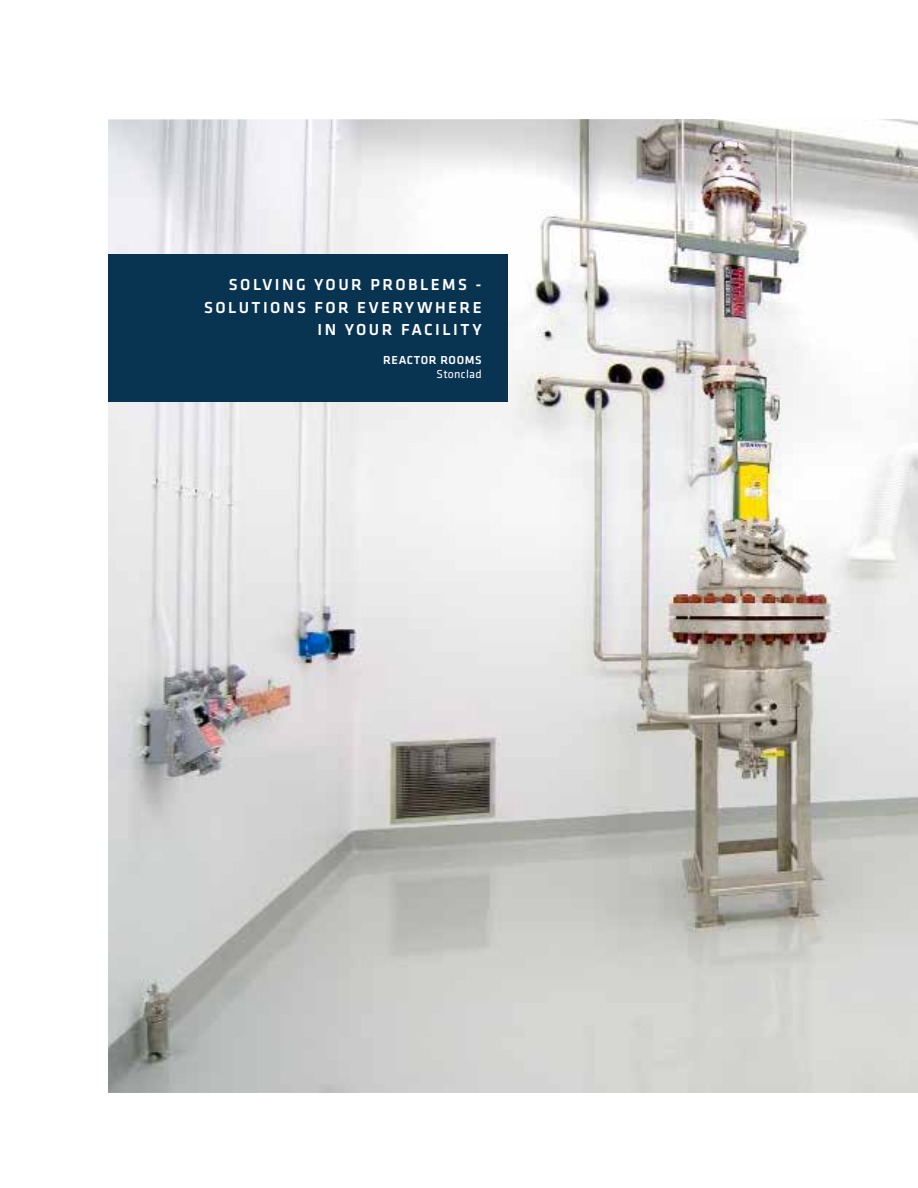
<style>
.page{position:relative;width:918px;height:1188px;background:#fff}
.page>*{position:absolute;margin:0;border:0;box-sizing:border-box;transform-origin:0 0}
.t1{font:500 16.5px/22.5px "Klavika";letter-spacing:.15em;color:#fff;text-align:right}
.t2{font:500 12px "Klavika";letter-spacing:.05em;color:#fff}
.t3{font:12px "Klavika";letter-spacing:.02em;color:#fff}
</style>
<div class="page">
<img style="left:108px;top:119px;width:810px;height:974px">
<div style="left:108px;top:254px;width:400px;height:148px;background:#083351"></div>
<p class="t1" style="left:204px;top:274px;width:279px">SOLVING YOUR PROBLEMS -<br>SOLUTIONS FOR EVERYWHERE<br>IN YOUR FACILITY</p>
<p class="t2" style="left:383px;top:353px;width:100px">REACTOR ROOMS</p>
<p class="t3" style="left:437px;top:368px;width:47px">Stonclad</p>
</div>
